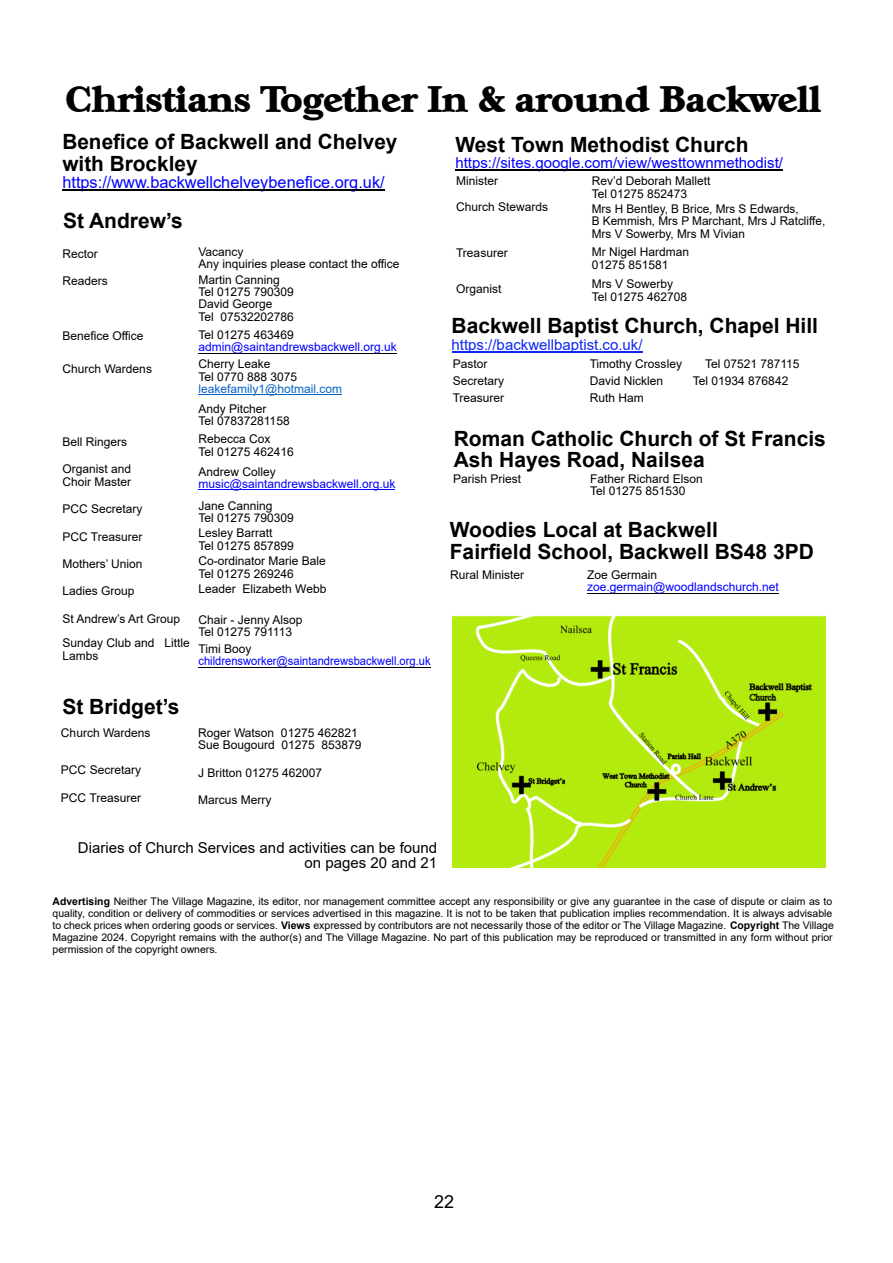
<style>
.page{position:relative;width:893px;height:1263px;background:#fff}
.page>*{position:absolute;margin:0;border:0;box-sizing:border-box;transform-origin:0 0}
.t1{font:36px "Casablanca Heavy SF Bold";color:#000}
.t2{font:700 21px/21.8px "Arial";color:#000}
.t3{font:18px "Arial";color:#000}
.t4{font:16.5px "Arial";color:#00f}
.t5{font:15px/15.5px "Arial";color:#000;text-align:right}
.t6{font:15px "Arial";color:#00f}
.t7{font:15px "Arial";color:#0d28f2}
.t8{font:12px/12.5px "Arial";color:#000}
.t9{font:12px "Arial";color:#00f}
.t10{font:12px "Arial";color:#00f;scale:.93 1}
.t11{font:12px "Arial";color:#0563c1}
.t12{font:10.5px/12px "Arial";color:#000}
.s1{font-weight:700}
</style>
<div class="page">
<hr style="left:198px;top:353px;width:199px;height:1px;background:#000">
<hr style="left:198px;top:394px;width:144px;height:1px;background:#0563c1">
<hr style="left:198px;top:489px;width:197px;height:1px;background:#00f">
<hr style="left:198px;top:667px;width:233px;height:1px;background:#000">
<hr style="left:62px;top:190px;width:323px;height:1px;background:#000">
<hr style="left:455px;top:169px;width:328px;height:1px;background:#000">
<hr style="left:452px;top:351px;width:191px;height:1px;background:#0d28f2">
<hr style="left:587px;top:593px;width:192px;height:1px;background:#000">
<img style="left:452px;top:615px;width:374px;height:253px">
<h1 class="t1" style="left:66px;top:85px;width:757px">Christians Together In &amp; around Backwell</h1>
<h2 class="t2" style="left:62px;top:133px;width:337px">Benefice of Backwell and Chelvey with Brockley</h2>
<h3 class="t4" style="left:62px;top:176px;width:324px">https://www.backwellchelveybenefice.org.uk/</h3>
<h2 class="t2" style="left:455px;top:136px;width:295px">West Town Methodist Church</h2>
<p class="t6" style="left:455px;top:157px;width:329px">https://sites.google.com/view/westtownmethodist/</p>
<p class="t8" style="left:592px;top:176px;width:120px">Rev’d Deborah Mallett<br>Tel 01275 852473</p>
<p class="t8" style="left:592px;top:204px;width:235px">Mrs H Bentley, B Brice, Mrs S Edwards,<br>B Kemmish, Mrs P Marchant, Mrs J Ratcliffe,<br>Mrs V Sowerby, Mrs M Vivian</p>
<p class="t8" style="left:592px;top:247px;width:99px">Mr Nigel Hardman<br>01275 851581</p>
<p class="t8" style="left:592px;top:279px;width:97px">Mrs V Sowerby<br>Tel 01275 462708</p>
<p class="t8" style="left:456px;top:169px;width:94px;line-height:26px">Minister<br>Church Stewards</p>
<p class="t8" style="left:456px;top:248px;width:53px">Treasurer</p>
<p class="t8" style="left:456px;top:284px;width:47px">Organist</p>
<h2 class="t2" style="left:63px;top:212px;width:121px">St Andrew’s</h2>
<p class="t8" style="left:198px;top:246px;width:203px">Vacancy<br>Any inquiries please contact the office</p>
<p class="t8" style="left:198px;top:274px;width:97px">Martin Canning<br>Tel 01275 790309<br>David George<br>Tel 07532202786</p>
<p class="t8" style="left:198px;top:330px;width:97px">Tel 01275 463469</p>
<p class="t9" style="left:198px;top:343px;width:200px">admin@saintandrewsbackwell.org.uk</p>
<p class="t8" style="left:198px;top:359px;width:100px">Cherry Leake<br>Tel 0770 888 3075</p>
<p class="t11" style="left:198px;top:384px;width:145px">leakefamily1@hotmail.com</p>
<p class="t8" style="left:198px;top:403px;width:93px">Andy Pitcher<br>Tel 07837281158</p>
<p class="t8" style="left:198px;top:434px;width:97px">Rebecca Cox<br>Tel 01275 462416</p>
<p class="t8" style="left:198px;top:466px;width:79px">Andrew Colley</p>
<p class="t9" style="left:198px;top:479px;width:198px">music@saintandrewsbackwell.org.uk</p>
<p class="t8" style="left:198px;top:500px;width:97px">Jane Canning<br>Tel 01275 790309</p>
<p class="t8" style="left:198px;top:528px;width:97px">Lesley Barratt<br>Tel 01275 857899</p>
<p class="t8" style="left:198px;top:556px;width:129px">Co-ordinator Marie Bale<br>Tel 01275 269246</p>
<p class="t8" style="left:198px;top:583px;width:129px">Leader Elizabeth Webb</p>
<p class="t8" style="left:198px;top:614px;width:106px">Chair - Jenny Alsop<br>Tel 01275 791113</p>
<p class="t8" style="left:198px;top:644px;width:54px">Timi Booy</p>
<p class="t10" style="left:198px;top:657px;width:251px">childrensworker@saintandrewsbackwell.org.uk</p>
<p class="t8" style="left:62px;top:248px;width:37px">Rector</p>
<p class="t8" style="left:62px;top:276px;width:47px">Readers</p>
<h2 class="t2" style="left:452px;top:316px;width:368px">Backwell Baptist Church, Chapel Hill</h2>
<p class="t7" style="left:452px;top:339px;width:192px">https://backwellbaptist.co.uk/</p>
<p class="t8" style="left:62px;top:330px;width:83px">Benefice Office</p>
<p class="t8" style="left:62px;top:364px;width:91px">Church Wardens</p>
<p class="t8" style="left:453px;top:356px;width:53px;line-height:17px">Pastor<br>Secretary<br>Treasurer</p>
<p class="t8" style="left:590px;top:359px;width:94px">Timothy Crossley</p>
<p class="t8" style="left:705px;top:359px;width:96px">Tel 07521 787115</p>
<p class="t8" style="left:590px;top:376px;width:75px">David Nicklen</p>
<p class="t8" style="left:693px;top:376px;width:97px">Tel 01934 876842</p>
<p class="t8" style="left:590px;top:393px;width:56px">Ruth Ham</p>
<h2 class="t2" style="left:454px;top:429px;width:374px">Roman Catholic Church of St Francis<br>Ash Hayes Road, Nailsea</h2>
<p class="t8" style="left:62px;top:437px;width:66px">Bell Ringers</p>
<p class="t8" style="left:62px;top:464px;width:70px">Organist and<br>Choir Master</p>
<p class="t8" style="left:62px;top:504px;width:82px">PCC Secretary</p>
<p class="t8" style="left:62px;top:531px;width:82px">PCC Treasurer</p>
<p class="t8" style="left:62px;top:559px;width:82px">Mothers’ Union</p>
<p class="t8" style="left:62px;top:586px;width:74px">Ladies Group</p>
<p class="t8" style="left:62px;top:607px;width:129px;line-height:24.5px">St Andrew’s Art Group<br>Sunday Club and Little</p>
<p class="t8" style="left:62px;top:650px;width:38px">Lambs</p>
<p class="t8" style="left:453px;top:473px;width:70px">Parish Priest</p>
<p class="t8" style="left:590px;top:473px;width:114px">Father Richard Elson<br>Tel 01275 851530</p>
<h2 class="t2" style="left:450px;top:521px;width:366px">Woodies Local at Backwell<br>Fairfield School, Backwell BS48 3PD</h2>
<p class="t8" style="left:450px;top:570px;width:76px">Rural Minister</p>
<p class="t8" style="left:587px;top:570px;width:72px">Zoe Germain</p>
<p class="t9" style="left:587px;top:583px;width:193px">zoe.germain@woodlandschurch.net</p>
<h2 class="t2" style="left:62px;top:697px;width:119px">St Bridget’s</h2>
<p class="t8" style="left:61px;top:728px;width:91px">Church Wardens</p>
<p class="t8" style="left:61px;top:765px;width:82px">PCC Secretary</p>
<p class="t8" style="left:61px;top:792px;width:82px">PCC Treasurer</p>
<p class="t8" style="left:198px;top:728px;width:165px">Roger Watson 01275 462821<br>Sue Bougourd 01275 853879</p>
<p class="t8" style="left:198px;top:767px;width:126px">J Britton 01275 462007</p>
<p class="t8" style="left:198px;top:795px;width:75px">Marcus Merry</p>
<p class="t5" style="left:78px;top:841px;width:361px">Diaries of Church Services and activities can be found on pages 20 and 21</p>
<p class="t12" style="left:53px;top:896px;width:783px"><span class="s1">Advertising</span> Neither The Village Magazine, its editor, nor management committee accept any responsibility or give any guarantee in the case of dispute or claim as to quality, condition or delivery of commodities or services advertised in this magazine. It is not to be taken that publication implies recommendation. It is always advisable to check prices when ordering goods or services. <span class="s1">Views</span> expressed by contributors are not necessarily those of the editor or The Village Magazine. <span class="s1">Copyright</span> The Village Magazine 2024. Copyright remains with the author(s) and The Village Magazine. No part of this publication may be reproduced or transmitted in any form without prior permission of the copyright owners.</p>
<h3 class="t3" style="left:434px;top:1195px;width:22px">22</h3>
</div>
